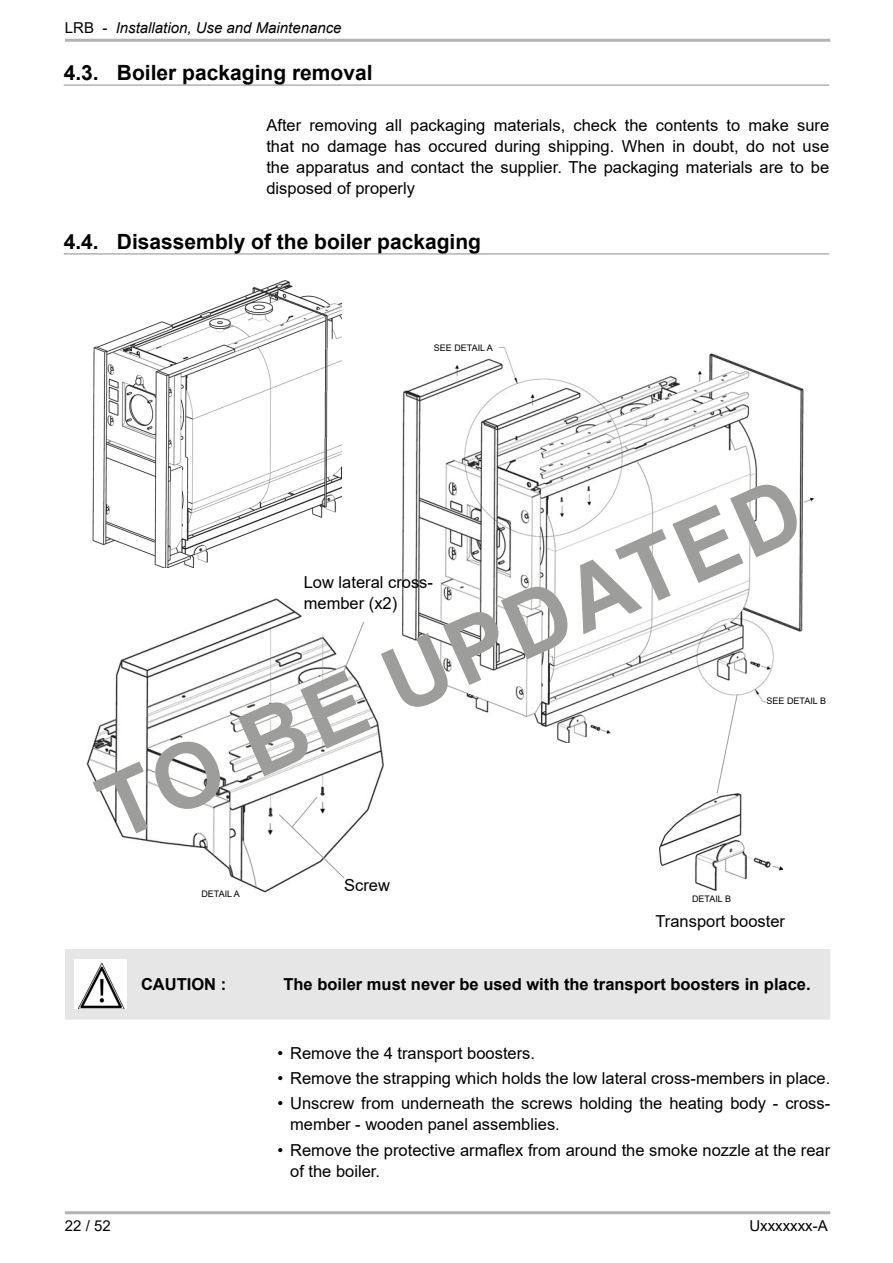
<style>
.page{position:relative;width:893px;height:1263px;background:#fff}
.page>*{position:absolute;margin:0;border:0;box-sizing:border-box;transform-origin:0 0}
.t1{font:700 90px "Arial";color:#9d9d9c}
.t2{font:700 21px "Arial";color:#000}
.t3{font:16.5px/21px "Arial";color:#000}
.t4{font:700 16.5px "Arial";color:#000}
.t5{font:italic 15px "Arial";color:#000}
.t6{font:15px "Arial";color:#000}
.t7{font:9px "Arial";color:#000}
.s1{font-style:normal}
</style>
<div class="page">
<img style="left:93px;top:281px;width:249px;height:286px">
<img style="left:403px;top:347px;width:411px;height:396px">
<svg style="left:715px;top:694px;width:23px;height:99px"></svg>
<img style="left:660px;top:793px;width:123px;height:98px">
<div style="left:434px;top:345px;width:64px;height:10px;background:#fff"></div>
<div style="left:766px;top:697px;width:64px;height:10px;background:#fff"></div>
<img style="left:86px;top:599px;width:297px;height:294px">
<svg style="left:339px;top:621px;width:26px;height:60px"></svg>
<svg style="left:278px;top:796px;width:67px;height:83px"></svg>
<div style="left:189px;top:890px;width:63px;height:10px;background:#fff"></div>
<div style="left:65px;top:949px;width:765px;height:70px;background:#e6e6e6"></div>
<img style="left:75px;top:960px;width:52px;height:49px">
<hr style="left:64px;top:84px;width:765px;height:2px;background:#b3b3b3">
<hr style="left:64px;top:253px;width:765px;height:2px;background:#b3b3b3">
<hr style="left:65px;top:39px;width:765px;height:3px;background:#b3b3b3">
<hr style="left:65px;top:1211px;width:765px;height:3px;background:#b3b3b3">
<p class="t5" style="left:65px;top:18px;width:278px"><span class="s1">LRB -</span> Installation, Use and Maintenance</p>
<p class="t2" style="left:64px;top:58px;width:310px">4.3. Boiler packaging removal</p>
<p class="t3" style="left:266px;top:114px;width:564px;text-align:justify">After removing all packaging materials, check the contents to make sure that no damage has occured during shipping. When in doubt, do not use the apparatus and contact the supplier. The packaging materials are to be disposed of properly</p>
<p class="t2" style="left:64px;top:227px;width:419px">4.4. Disassembly of the boiler packaging</p>
<p class="t7" style="left:434px;top:342px;width:61px">SEE DETAIL A</p>
<h1 class="t1" style="left:78px;top:755px;width:760px;rotate:-24deg">TO BE UPDATED</h1>
<p class="t3" style="left:304px;top:571px;width:131px">Low lateral cross&shy;member (x2)</p>
<p class="t7" style="left:766px;top:694px;width:61px">SEE DETAIL B</p>
<p class="t7" style="left:201px;top:887px;width:40px">DETAIL A</p>
<p class="t3" style="left:344px;top:875px;width:47px">Screw</p>
<p class="t7" style="left:692px;top:892px;width:41px">DETAIL B</p>
<p class="t3" style="left:655px;top:910px;width:131px">Transport booster</p>
<p class="t4" style="left:141px;top:973px;width:87px">CAUTION :</p>
<p class="t4" style="left:283px;top:973px;width:529px">The boiler must never be used with the transport boosters in place.</p>
<p class="t3" style="left:277px;top:1042px;width:259px">• Remove the 4 transport boosters.</p>
<p class="t3" style="left:277px;top:1068px;width:554px">• Remove the strapping which holds the low lateral cross-members in place.</p>
<p class="t3" style="left:290px;top:1093px;width:541px;text-indent:-13px">• Unscrew from underneath the screws holding the heating body - cross&shy;member - wooden panel assemblies.</p>
<p class="t3" style="left:290px;top:1139px;width:541px;text-indent:-13px">• Remove the protective armaflex from around the smoke nozzle at the rear of the boiler.</p>
<p class="t6" style="left:65px;top:1215px;width:47px">22 / 52</p>
<p class="t6" style="left:749px;top:1215px;width:80px">Uxxxxxxx-A</p>
</div>
